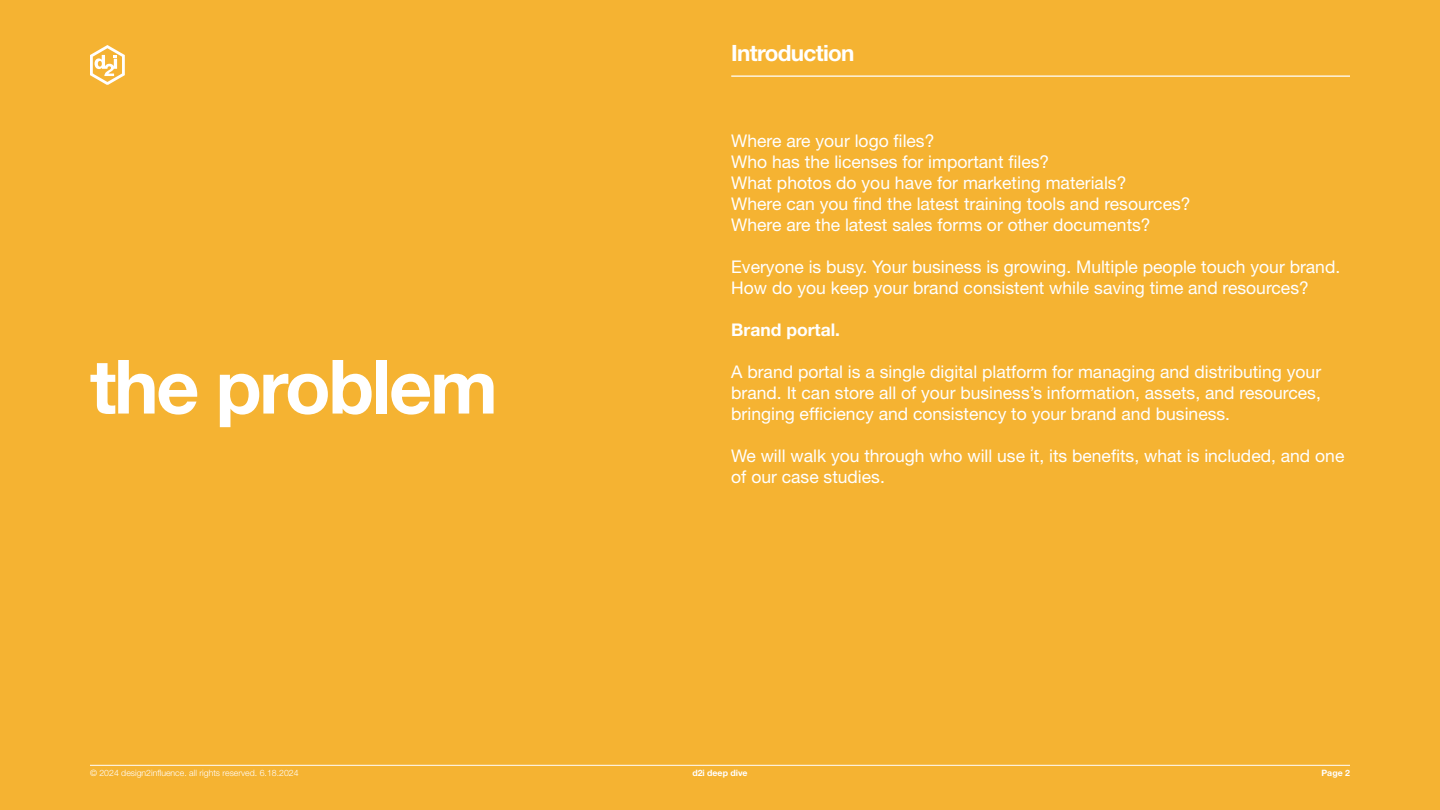
<style>
.page{position:relative;width:1440px;height:810px;background:#f5b332}
.page>*{position:absolute;margin:0;border:0;box-sizing:border-box;transform-origin:0 0}
.t1{font:700 75px "Helvetica Neue LT Pro";letter-spacing:-.03em;color:#fff}
.t2{font:700 22.5px "Helvetica Neue LT Pro";letter-spacing:-.03em;color:#fff}
.t3{font:17.5px/21px "Helvetica Neue LT Pro";color:#fff}
.t4{font:700 17.5px "Helvetica Neue LT Pro";color:#fff}
.t5{font:300 8.75px "Helvetica Neue LT Pro";color:#fff}
.t6{font:700 8.75px "Helvetica Neue LT Pro";color:#fff}
</style>
<div class="page">
<hr style="left:731px;top:76px;width:619px;height:1px;background:#fff">
<svg style="left:90px;top:45px;width:35px;height:40px"></svg>
<hr style="left:90px;top:765px;width:1260px;height:1px;background:#fff">
<p class="t1" style="left:90px;top:341px;width:409px">the problem</p>
<p class="t2" style="left:731px;top:39px;width:125px">Introduction</p>
<p class="t3" style="left:731px;top:130px;width:205px">Where are your logo files?</p>
<p class="t3" style="left:731px;top:151px;width:319px">Who has the licenses for important files?</p>
<p class="t3" style="left:731px;top:172px;width:397px">What photos do you have for marketing materials?</p>
<p class="t3" style="left:731px;top:193px;width:461px">Where can you find the latest training tools and resources?</p>
<p class="t3" style="left:731px;top:214px;width:421px">Where are the latest sales forms or other documents?</p>
<p class="t3" style="left:731px;top:256px;width:611px">Everyone is busy. Your business is growing. Multiple people touch your brand.<br>How do you keep your brand consistent while saving time and resources?</p>
<p class="t4" style="left:731px;top:319px;width:110px">Brand portal.</p>
<p class="t3" style="left:731px;top:361px;width:591px;text-align:justify">A brand portal is a single digital platform for managing and distributing your brand. It can store all of your business’s information, assets, and resources, bringing efficiency and consistency to your brand and business.</p>
<p class="t3" style="left:731px;top:445px;width:615px">We will walk you through who will use it, its benefits, what is included, and one of our case studies.</p>
<p class="t5" style="left:90px;top:768px;width:210px">© 2024 design2influence. all rights reserved. 6.18.2024</p>
<p class="t6" style="left:692px;top:768px;width:57px">d2i deep dive</p>
<p class="t6" style="left:1321px;top:768px;width:30px">Page 2</p>
</div>
